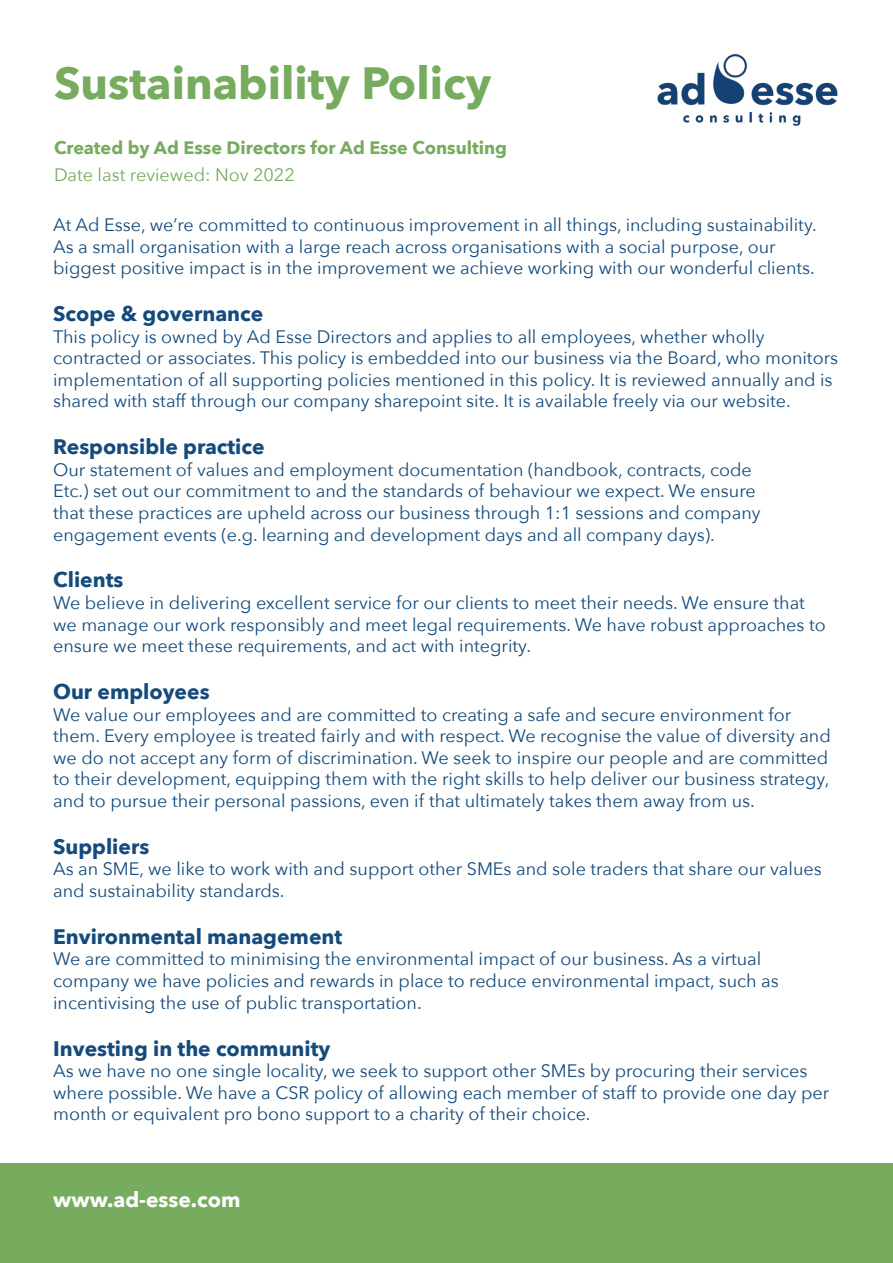
<style>
.page{position:relative;width:893px;height:1263px;background:#fff}
.page>*{position:absolute;margin:0;border:0;box-sizing:border-box;transform-origin:0 0}
.t1{font:700 45px "Avenir Next";color:#77ac5f}
.t2{font:700 21px "Avenir Next";color:#144a7c}
.t3{font:700 21px "Avenir Next";color:#fff}
.t4{font:18px/21.6px "Avenir Next";color:#144a7c}
.t5{font:700 18px "Avenir Next";color:#77ac5f}
.t6{font:18px "Avenir Next";color:#77ac5f}
</style>
<div class="page">
<div style="left:0;top:1164px;width:893px;height:99px;background:#77ac5f"></div>
<img style="left:657px;top:54px;width:181px;height:72px">
<p class="t1" style="left:54px;top:44px;width:439px">Sustainability Policy</p>
<p class="t5" style="left:54px;top:132px;width:455px">Created by Ad Esse Directors for Ad Esse Consulting</p>
<p class="t6" style="left:54px;top:160px;width:242px">Date last reviewed: Nov 2022</p>
<p class="t4" style="left:53px;top:213px;width:765px">At Ad Esse, we’re committed to continuous improvement in all things, including sustainability.<br>As a small organisation with a large reach across organisations with a social purpose, our biggest positive impact is in the improvement we achieve working with our wonderful clients.</p>
<p class="t2" style="left:53px;top:295px;width:212px">Scope &amp; governance</p>
<p class="t4" style="left:53px;top:325px;width:786px">This policy is owned by Ad Esse Directors and applies to all employees, whether wholly contracted or associates. This policy is embedded into our business via the Board, who monitors implementation of all supporting policies mentioned in this policy. It is reviewed annually and is shared with staff through our company sharepoint site. It is available freely via our website.</p>
<p class="t2" style="left:53px;top:429px;width:213px">Responsible practice</p>
<p class="t4" style="left:53px;top:458px;width:700px">Our statement of values and employment documentation (handbook, contracts, code</p>
<p class="t4" style="left:53px;top:480px;width:704px">Etc.) set out our commitment to and the standards of behaviour we expect. We ensure</p>
<p class="t4" style="left:53px;top:501px;width:709px">that these practices are upheld across our business through 1:1 sessions and company engagement events (e.g. learning and development days and all company days).</p>
<p class="t2" style="left:53px;top:562px;width:72px">Clients</p>
<p class="t4" style="left:53px;top:591px;width:774px">We believe in delivering excellent service for our clients to meet their needs. We ensure that we manage our work responsibly and meet legal requirements. We have robust approaches to ensure we meet these requirements, and act with integrity.</p>
<p class="t2" style="left:53px;top:673px;width:158px">Our employees</p>
<p class="t4" style="left:53px;top:703px;width:779px">We value our employees and are committed to creating a safe and secure environment for them. Every employee is treated fairly and with respect. We recognise the value of diversity and we do not accept any form of discrimination. We seek to inspire our people and are committed to their development, equipping them with the right skills to help deliver our business strategy, and to pursue their personal passions, even if that ultimately takes them away from us.</p>
<p class="t2" style="left:53px;top:828px;width:98px">Suppliers</p>
<p class="t4" style="left:53px;top:858px;width:770px">As an SME, we like to work with and support other SMEs and sole traders that share our values and sustainability standards.</p>
<p class="t2" style="left:53px;top:918px;width:291px">Environmental management</p>
<p class="t4" style="left:53px;top:948px;width:727px">We are committed to minimising the environmental impact of our business. As a virtual company we have policies and rewards in place to reduce environmental impact, such as incentivising the use of public transportation.</p>
<p class="t2" style="left:53px;top:1030px;width:279px">Investing in the community</p>
<p class="t4" style="left:53px;top:1059px;width:778px">As we have no one single locality, we seek to support other SMEs by procuring their services where possible. We have a CSR policy of allowing each member of staff to provide one day per month or equivalent pro bono support to a charity of their choice.</p>
<p class="t3" style="left:53px;top:1182px;width:189px">www.ad-esse.com</p>
</div>
